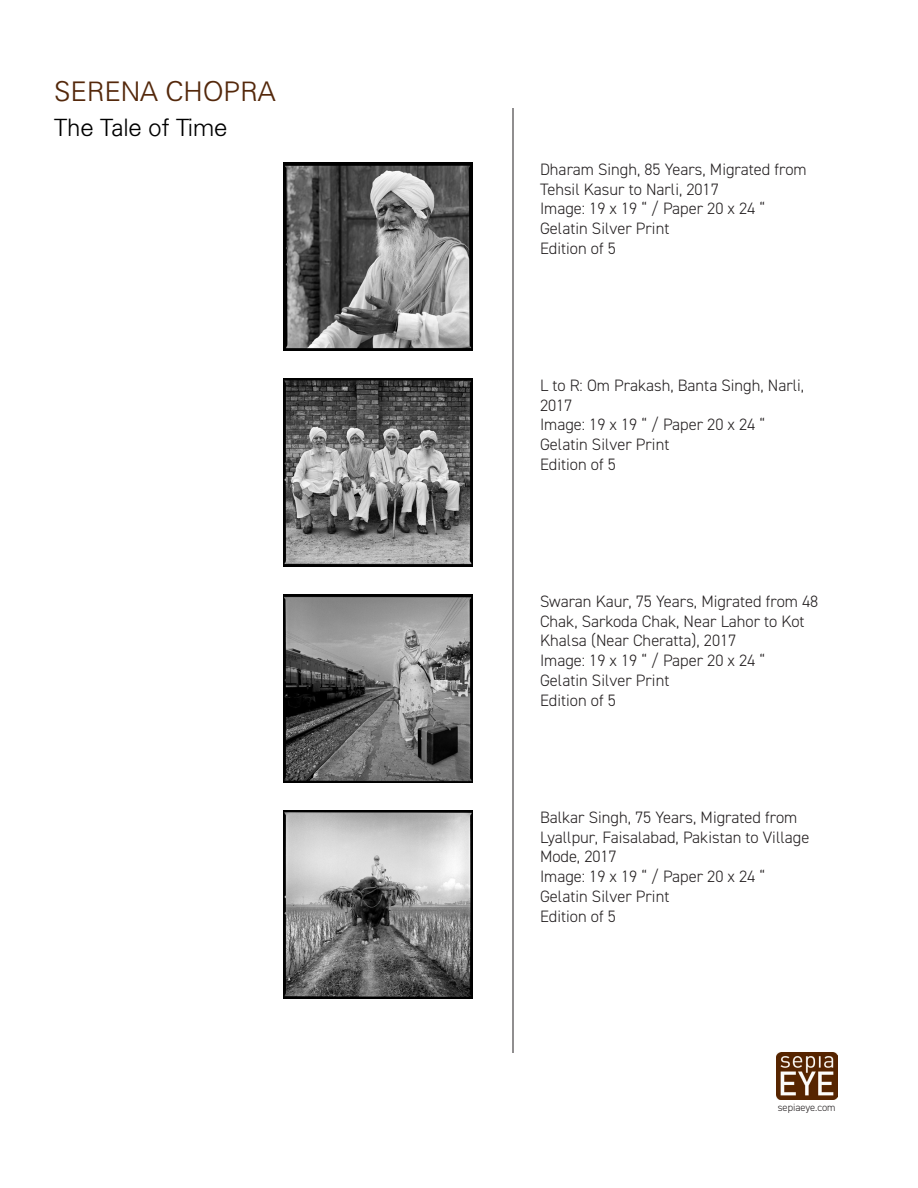
<style>
.page{position:relative;width:918px;height:1188px;background:#fff}
.page>*{position:absolute;margin:0;border:0;box-sizing:border-box;transform-origin:0 0}
.t1{font:300 27px "Univers";color:#54280b}
.t2{font:300 24px "Univers";color:#000}
.t3{font:300 16.5px/19.8px "DIN2014";color:#231f20}
.t4{font:300 10.5px "DIN2014";color:#231f20}
</style>
<div class="page">
<img style="left:284px;top:162px;width:188px;height:189px">
<hr style="left:513px;top:108px;width:1px;height:945px;background:#231f20">
<img style="left:284px;top:378px;width:188px;height:189px">
<img style="left:284px;top:594px;width:188px;height:189px">
<img style="left:284px;top:810px;width:188px;height:189px">
<img style="left:777px;top:1053px;width:61px;height:47px">
<h1 class="t1" style="left:54px;top:75px;width:223px">SERENA CHOPRA</h1>
<h2 class="t2" style="left:54px;top:113px;width:175px">The Tale of Time</h2>
<p class="t3" style="left:540px;top:159px;width:268px">Dharam Singh, 85 Years, Migrated from<br>Tehsil Kasur to Narli, 2017<br>Image: 19 x 19 “ / Paper 20 x 24 “<br>Gelatin Silver Print<br>Edition of 5</p>
<p class="t3" style="left:540px;top:375px;width:266px">L to R: Om Prakash, Banta Singh, Narli,<br>2017<br>Image: 19 x 19 “ / Paper 20 x 24 “<br>Gelatin Silver Print<br>Edition of 5</p>
<p class="t3" style="left:540px;top:591px;width:280px">Swaran Kaur, 75 Years, Migrated from 48<br>Chak, Sarkoda Chak, Near Lahor to Kot<br>Khalsa (Near Cheratta), 2017<br>Image: 19 x 19 “ / Paper 20 x 24 “<br>Gelatin Silver Print<br>Edition of 5</p>
<p class="t3" style="left:540px;top:807px;width:271px">Balkar Singh, 75 Years, Migrated from<br>Lyallpur, Faisalabad, Pakistan to Village<br>Mode, 2017<br>Image: 19 x 19 “ / Paper 20 x 24 “<br>Gelatin Silver Print<br>Edition of 5</p>
<p class="t4" style="left:778px;top:1101px;width:59px">sepiaeye.com</p>
</div>
